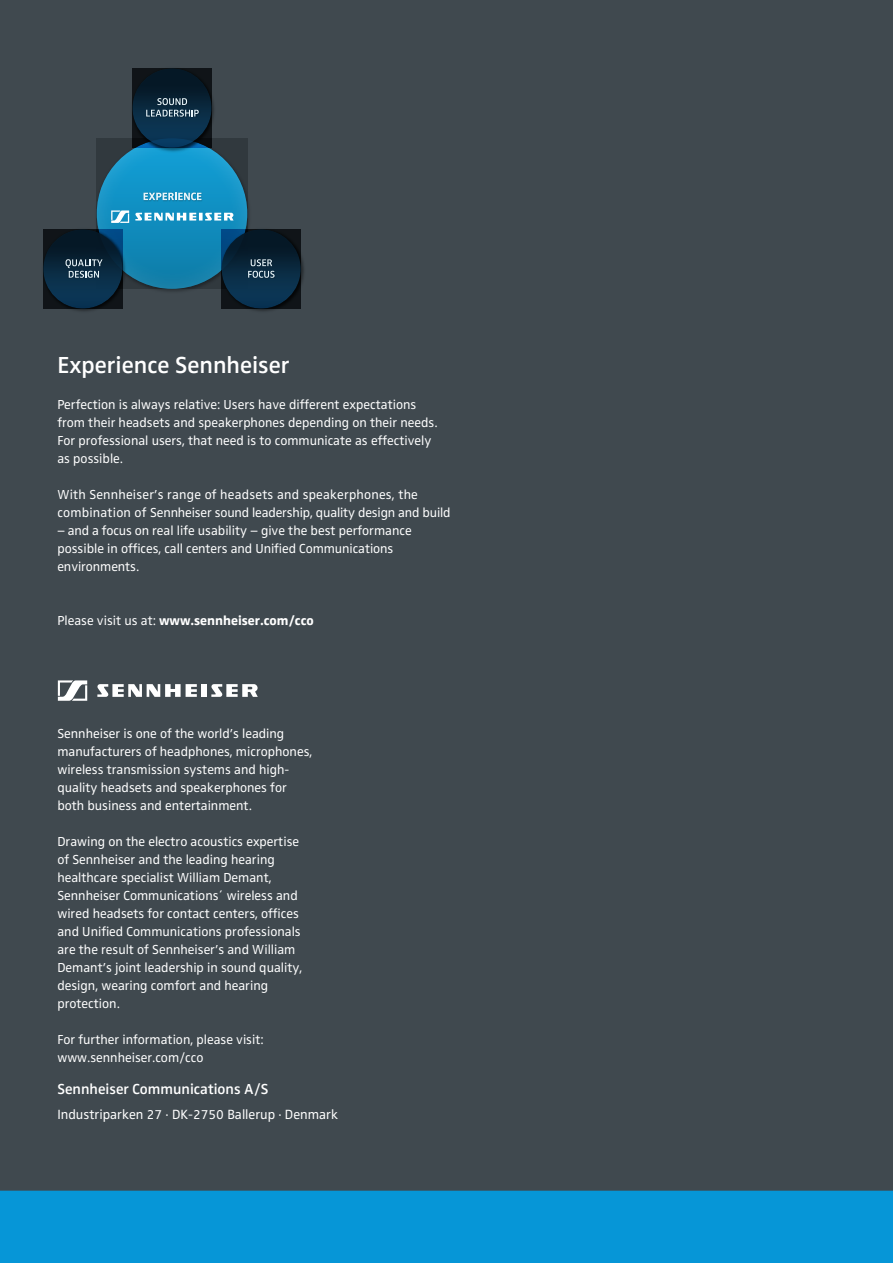
<style>
.page{position:relative;width:893px;height:1263px;background:#40494f}
.page>*{position:absolute;margin:0;border:0;box-sizing:border-box;transform-origin:0 0}
.t1{font:600 24px "Sennheiser";color:#fff}
.t2{font:600 15px "Sennheiser";color:#fff}
.t3{font:13.8px "Sennheiser";color:#fff}
.t4{font:13.5px/18px "Sennheiser";color:#fff}
.t5{font:700 13.5px "Sennheiser";color:#fff}
.s1{font-weight:400}
</style>
<div class="page">
<div style="left:0;top:1190px;width:893px;height:73px;background:#0696d7"></div>
<svg style="left:58px;top:680px;width:29px;height:21px"></svg>
<div style="left:201px;top:684px;width:6px;height:13px;background:#fff"></div>
<svg style="left:97px;top:684px;width:100px;height:13px"></svg>
<svg style="left:211px;top:684px;width:47px;height:13px"></svg>
<img style="left:96px;top:138px;width:153px;height:154px">
<svg style="left:97px;top:138px;width:150px;height:151px;background:#128ebf"></svg>
<svg style="left:111px;top:210px;width:123px;height:13px;background:#67b6d6"></svg>
<img style="left:143px;top:192px;width:60px;height:9px">
<svg style="left:144px;top:193px;width:57px;height:7px"></svg>
<img style="left:219px;top:227px;width:85px;height:84px">
<div style="left:222px;top:230px;width:79px;height:78px;background:linear-gradient(to bottom,#05141f,#0c395b);border-radius:50%"></div>
<img style="left:248px;top:259px;width:28px;height:20px">
<svg style="left:248px;top:259px;width:27px;height:19px"></svg>
<img style="left:43px;top:227px;width:85px;height:84px">
<div style="left:43px;top:230px;width:79px;height:78px;background:linear-gradient(to bottom,#05141f,#0c395b);border-radius:50%"></div>
<img style="left:65px;top:259px;width:39px;height:20px">
<svg style="left:66px;top:259px;width:37px;height:19px"></svg>
<img style="left:130px;top:68px;width:87px;height:85px">
<div style="left:133px;top:69px;width:78px;height:79px;background:linear-gradient(to bottom,#05131c,#0b3d62);border-radius:50%"></div>
<img style="left:146px;top:98px;width:54px;height:20px">
<svg style="left:146px;top:98px;width:53px;height:19px"></svg>
<h1 class="t1" style="left:57px;top:351px;width:234px">Experience Sennheiser</h1>
<p class="t4" style="left:57px;top:396px;width:382px">Perfection is always relative: Users have different expectations from their headsets and speakerphones depending on their needs.<br>For professional users, that need is to communicate as effectively as possible.</p>
<p class="t4" style="left:57px;top:486px;width:395px">With Sennheiser’s range of headsets and speakerphones, the combination of Sennheiser sound leadership, quality design and build</p>
<p class="t4" style="left:57px;top:522px;width:356px">– and a focus on real life usability – give the best performance possible in offices, call centers and Unified Communications environments.</p>
<p class="t5" style="left:57px;top:613px;width:258px"><span class="s1">Please visit us at:</span> www.sennheiser.com/cco</p>
<p class="t4" style="left:57px;top:724px;width:256px">Sennheiser is one of the world’s leading manufacturers of headphones, microphones, wireless transmission systems and high&shy;quality headsets and speakerphones for both business and entertainment.</p>
<p class="t4" style="left:57px;top:832px;width:246px">Drawing on the electro acoustics expertise of Sennheiser and the leading hearing healthcare specialist William Demant, Sennheiser Communications´ wireless and wired headsets for contact centers, offices and Unified Communications professionals are the result of Sennheiser’s and William Demant’s joint leadership in sound quality, design, wearing comfort and hearing protection.</p>
<p class="t4" style="left:57px;top:1030px;width:208px">For further information, please visit: www.sennheiser.com/cco</p>
<p class="t2" style="left:57px;top:1080px;width:213px">Sennheiser Communications A/S</p>
<p class="t3" style="left:57px;top:1106px;width:282px">Industriparken 27 · DK-2750 Ballerup · Denmark</p>
</div>
